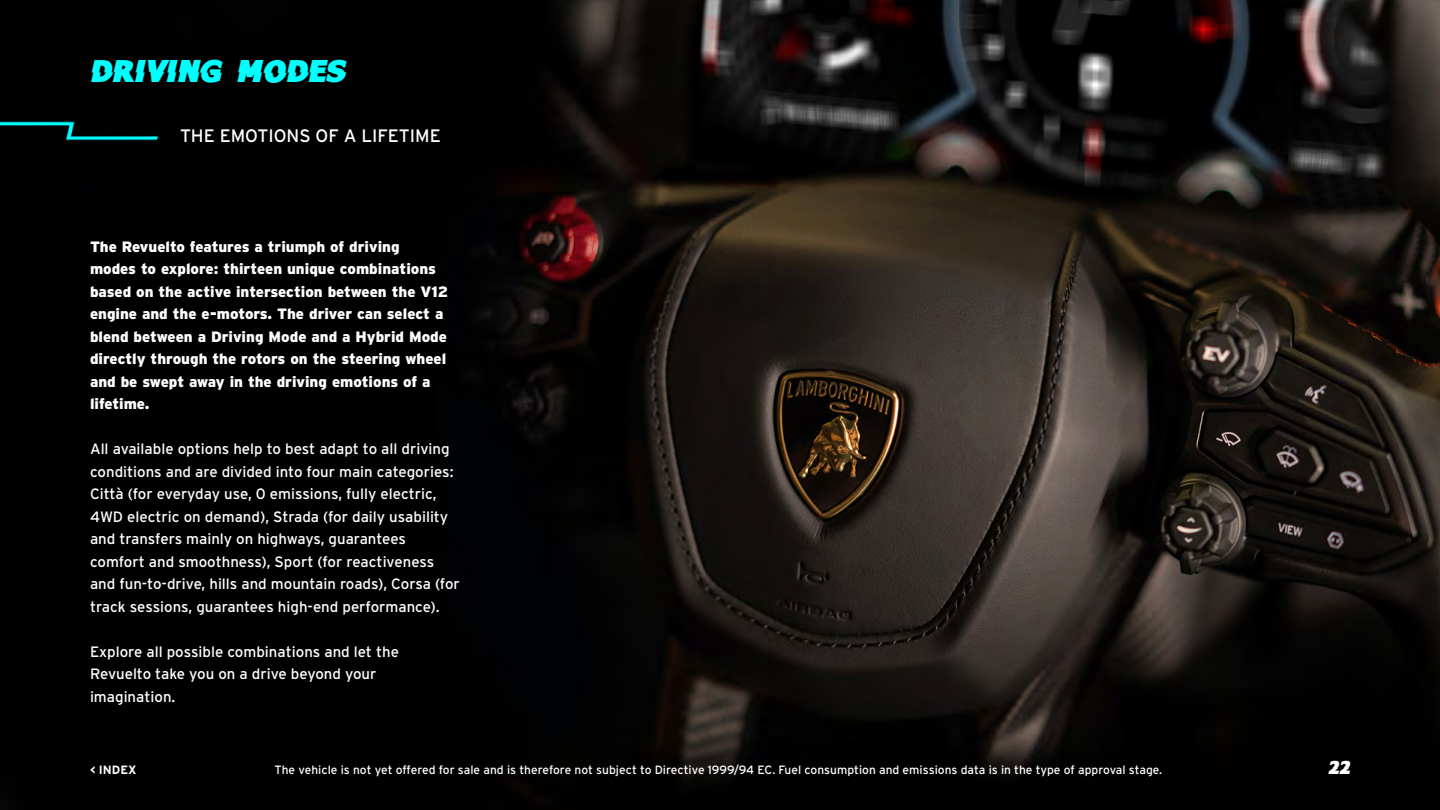
<style>
.page{position:relative;width:1440px;height:810px;background:#fff}
.page>*{position:absolute;margin:0;border:0;box-sizing:border-box;transform-origin:0 0}
.t1{font:30px "Felix";color:#0ff}
.t2{font:18px "Interstate";color:#fff}
.t3{font:18px "Felix";color:#fff}
.t4{font:15px/22.5px "Interstate";color:#fff}
.t5{font:900 15px/22.5px "Interstate";color:#fff}
.t6{font:12px "Interstate";color:#fff}
.t7{font:700 12px "Interstate";color:#fff}
</style>
<div class="page">
<img style="left:0;top:0;width:1440px;height:810px">
<h1 class="t1" style="left:90px;top:51px;width:256px">DRIVING MODES</h1>
<h1 class="t2" style="left:180px;top:125px;width:262px">THE EMOTIONS OF A LIFETIME</h1>
<p class="t5" style="left:90px;top:235px;width:360px">The Revuelto features a triumph of driving modes to explore: thirteen unique combinations based on the active intersection between the V12 engine and the e-motors. The driver can select a blend between a Driving Mode and a Hybrid Mode directly through the rotors on the steering wheel and be swept away in the driving emotions of a lifetime.</p>
<p class="t4" style="left:90px;top:438px;width:371px">All available options help to best adapt to all driving conditions and are divided into four main categories:<br>Città (for everyday use, 0 emissions, fully electric, 4WD electric on demand), Strada (for daily usability and transfers mainly on highways, guarantees comfort and smoothness), Sport (for reactiveness and fun-to-drive, hills and mountain roads), Corsa (for track sessions, guarantees high-end performance).</p>
<p class="t4" style="left:90px;top:640px;width:310px">Explore all possible combinations and let the<br>Revuelto take you on a drive beyond your imagination.</p>
<p class="t7" style="left:90px;top:763px;width:48px">&lt; INDEX</p>
<p class="t6" style="left:275px;top:763px;width:889px">The vehicle is not yet offered for sale and is therefore not subject to Directive 1999/94 EC. Fuel consumption and emissions data is in the type of approval stage.</p>
<p class="t3" style="left:1328px;top:756px;width:24px">22</p>
</div>
